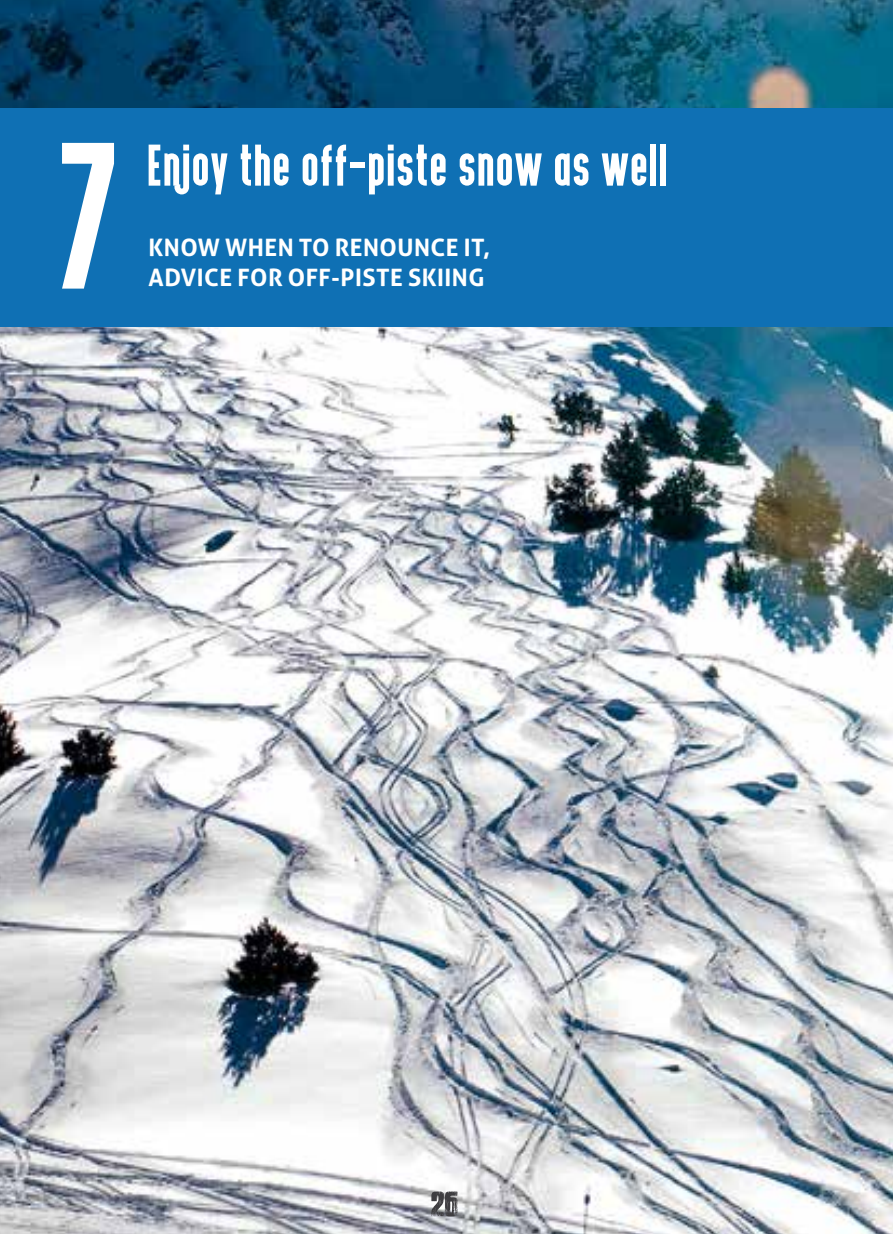
<style>
.page{position:relative;width:893px;height:1234px;background:#fff}
.page>*{position:absolute;margin:0;border:0;box-sizing:border-box;transform-origin:0 0}
.t1{font:213px "Bold Testament";color:#fff}
.t2{font:60px "Bold Testament";letter-spacing:.02em;color:#fff}
.t3{font:700 24px/30px "Aller";letter-spacing:.02em;color:#fff}
</style>
<div class="page">
<img style="left:0;top:0;width:893px;height:1233px">
<div style="left:0;top:108px;width:893px;height:218px;background:#0f70b4"></div>
<svg style="left:431px;top:1190px;width:26px;height:26px"></svg>
<h1 class="t1" style="left:62px;top:95px;width:64px">7</h1>
<h2 class="t2" style="left:149px;top:131px;width:522px">Enjoy the off-piste snow as well</h2>
<p class="t3" style="left:149px;top:232px;width:343px">KNOW WHEN TO RENOUNCE IT,<br>ADVICE FOR OFF-PISTE SKIING</p>
</div>
